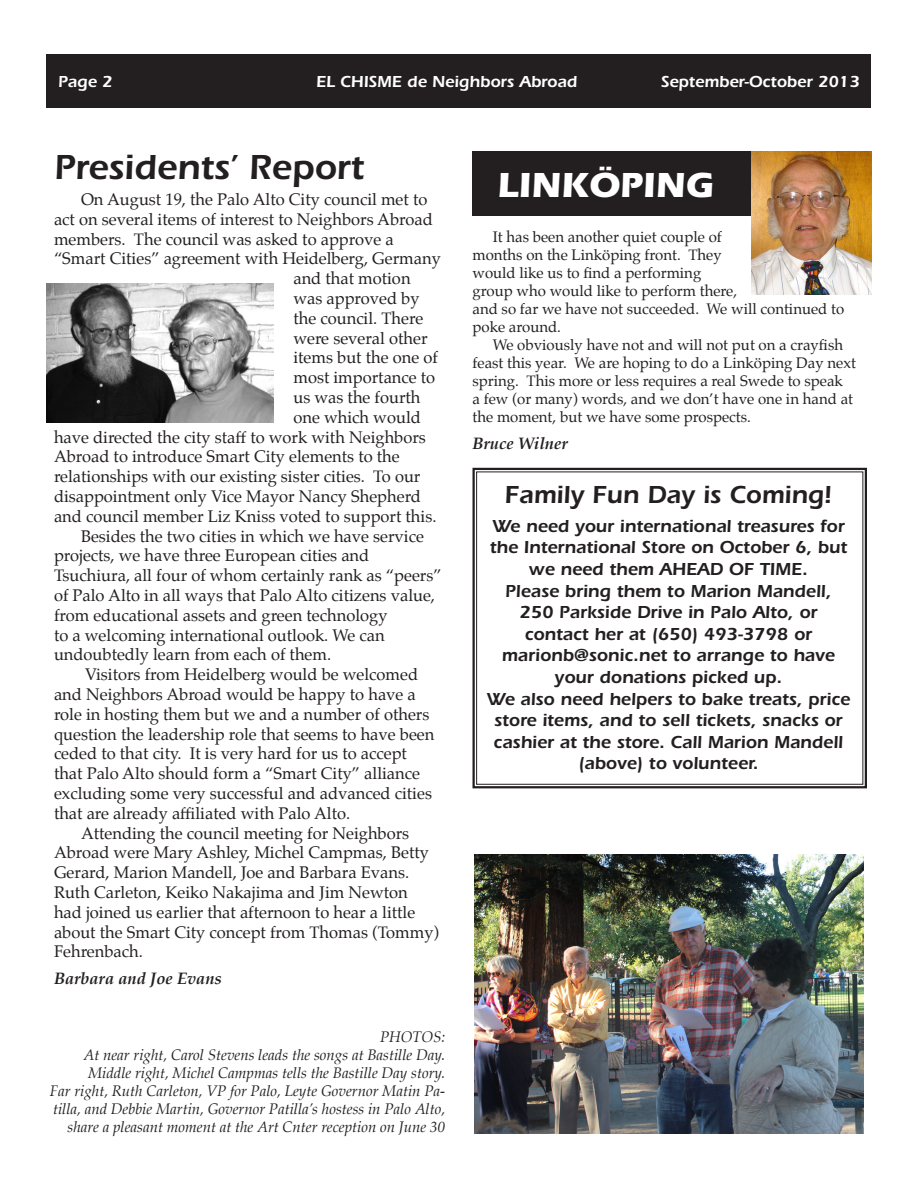
<style>
.page{position:relative;width:918px;height:1188px;background:#fff}
.page>*{position:absolute;margin:0;border:0;box-sizing:border-box;transform-origin:0 0}
.t1{font:600 36px "Itc Eras";color:#231f20}
.t2{font:700 36px "Itc Eras";color:#fff}
.t3{font:600 25.5px "Itc Eras";color:#231f20}
.t4{font:600 18px/21.6px "Itc Eras";color:#231f20;text-align:center}
.t5{font:16.5px/19.8px "Palatino";color:#231f20}
.t6{font:600 16.5px "Itc Eras";color:#fff}
.Default{font:italic 700 16.5px "Palatino";color:#231f20}
.Default-2{font:15px/18px "Palatino";color:#231f20}
.t7{font:italic 15px/18px "Palatino";color:#231f20}
</style>
<div class="page">
<div style="left:46px;top:54px;width:826px;height:54px;background:#231f20"></div>
<img style="left:46px;top:283px;width:228px;height:140px">
<div style="left:472px;top:152px;width:392px;height:64px;background:#231f20"></div>
<img style="left:752px;top:151px;width:120px;height:143px">
<img style="left:474px;top:855px;width:390px;height:279px">
<svg style="left:472px;top:467px;width:395px;height:322px"></svg>
<div style="left:476px;top:472px;width:387px;height:313px;border:1px solid #231f20"></div>
<p class="t6" style="left:58px;top:72px;width:56px">Page 2</p>
<p class="t6" style="left:316px;top:72px;width:263px">EL CHISME de Neighbors Abroad</p>
<p class="t6" style="left:661px;top:72px;width:201px">September-October 2013</p>
<p class="t1" style="left:54px;top:146px;width:312px">Presidents’ Report</p>
<p class="t5" style="left:81px;top:189px;width:348px">On August 19, the Palo Alto City council met to</p>
<p class="t5" style="left:54px;top:209px;width:380px">act on several items of interest to Neighbors Abroad</p>
<p class="t5" style="left:54px;top:229px;width:341px">members. The council was asked to approve a</p>
<p class="t5" style="left:54px;top:249px;width:388px">“Smart Cities” agreement with Heidelberg, Germany</p>
<p class="t5" style="left:293px;top:269px;width:119px">and that motion</p>
<p class="t5" style="left:293px;top:288px;width:128px">was approved by</p>
<p class="t5" style="left:293px;top:308px;width:131px">the council. There</p>
<p class="t5" style="left:293px;top:328px;width:136px">were several other</p>
<p class="t5" style="left:293px;top:348px;width:146px">items but the one of</p>
<p class="t5" style="left:293px;top:368px;width:143px">most importance to</p>
<p class="t5" style="left:293px;top:387px;width:129px">us was the fourth</p>
<p class="t5" style="left:293px;top:407px;width:129px">one which would</p>
<p class="t5" style="left:54px;top:427px;width:373px">have directed the city staff to work with Neighbors</p>
<p class="t5" style="left:54px;top:447px;width:347px">Abroad to introduce Smart City elements to the</p>
<p class="t5" style="left:54px;top:467px;width:368px">relationships with our existing sister cities. To our</p>
<p class="t5" style="left:54px;top:486px;width:368px">disappointment only Vice Mayor Nancy Shepherd</p>
<p class="t5" style="left:54px;top:506px;width:384px">and council member Liz Kniss voted to support this.</p>
<p class="t5" style="left:54px;top:526px;width:389px;text-indent:27px">Besides the two cities in which we have service projects, we have three European cities and Tsuchiura, all four of whom certainly rank as “peers” of Palo Alto in all ways that Palo Alto citizens value, from educational assets and green technology<br>to a welcoming international outlook. We can undoubtedly learn from each of them.</p>
<p class="t5" style="left:54px;top:665px;width:382px;text-indent:31px">Visitors from Heidelberg would be welcomed and Neighbors Abroad would be happy to have a role in hosting them but we and a number of others question the leadership role that seems to have been ceded to that city. It is very hard for us to accept that Palo Alto should form a “Smart City” alliance excluding some very successful and advanced cities that are already affiliated with Palo Alto.</p>
<p class="t5" style="left:54px;top:823px;width:387px;text-indent:27px">Attending the council meeting for Neighbors Abroad were Mary Ashley, Michel Campmas, Betty Gerard, Marion Mandell, Joe and Barbara Evans.<br>Ruth Carleton, Keiko Nakajima and Jim Newton had joined us earlier that afternoon to hear a little about the Smart City concept from Thomas (Tommy)<br>Fehrenbach.</p>
<p class="Default" style="left:54px;top:965px;width:169px">Barbara and Joe Evans</p>
<p class="t7" style="left:380px;top:1027px;width:67px">PHOTOS:</p>
<p class="t7" style="left:84px;top:1045px;width:363px">At near right, Carol Stevens leads the songs at Bastille Day.<br>Middle right, Michel Campmas tells the Bastille Day story.</p>
<p class="t7" style="left:50px;top:1081px;width:397px;text-align:right">Far right, Ruth Carleton, VP for Palo, Leyte Governor Matin Pa&shy;tilla, and Debbie Martin, Governor Patilla’s hostess in Palo Alto, share a pleasant moment at the Art Cnter reception on June 30</p>
<p class="t2" style="left:497px;top:164px;width:218px">LINKÖPING</p>
<p class="Default-2" style="left:472px;top:228px;width:373px;text-indent:20px">It has been another quiet couple of<br>months on the Linköping front. They<br>would like us to find a performing<br>group who would like to perform there,<br>and so far we have not succeeded. We will continued to poke around.</p>
<p class="Default-2" style="left:472px;top:336px;width:385px;text-indent:20px">We obviously have not and will not put on a crayfish feast this year. We are hoping to do a Linköping Day next spring. This more or less requires a real Swede to speak<br>a few (or many) words, and we don’t have one in hand at the moment, but we have some prospects.</p>
<p class="Default" style="left:472px;top:430px;width:97px">Bruce Wilner</p>
<p class="t3" style="left:505px;top:480px;width:329px">Family Fun Day is Coming!</p>
<p class="t4" style="left:490px;top:515px;width:359px">We need your international treasures for the International Store on October 6, but we need them AHEAD OF TIME.</p>
<p class="t4" style="left:505px;top:580px;width:328px">Please bring them to Marion Mandell,</p>
<p class="t4" style="left:502px;top:601px;width:335px">250 Parkside Drive in Palo Alto, or contact her at (650) 493-3798 or marionb@sonic.net to arrange to have your donations picked up.</p>
<p class="t4" style="left:486px;top:688px;width:365px">We also need helpers to bake treats, price store items, and to sell tickets, snacks or cashier at the store. Call Marion Mandell (above) to volunteer.</p>
</div>
